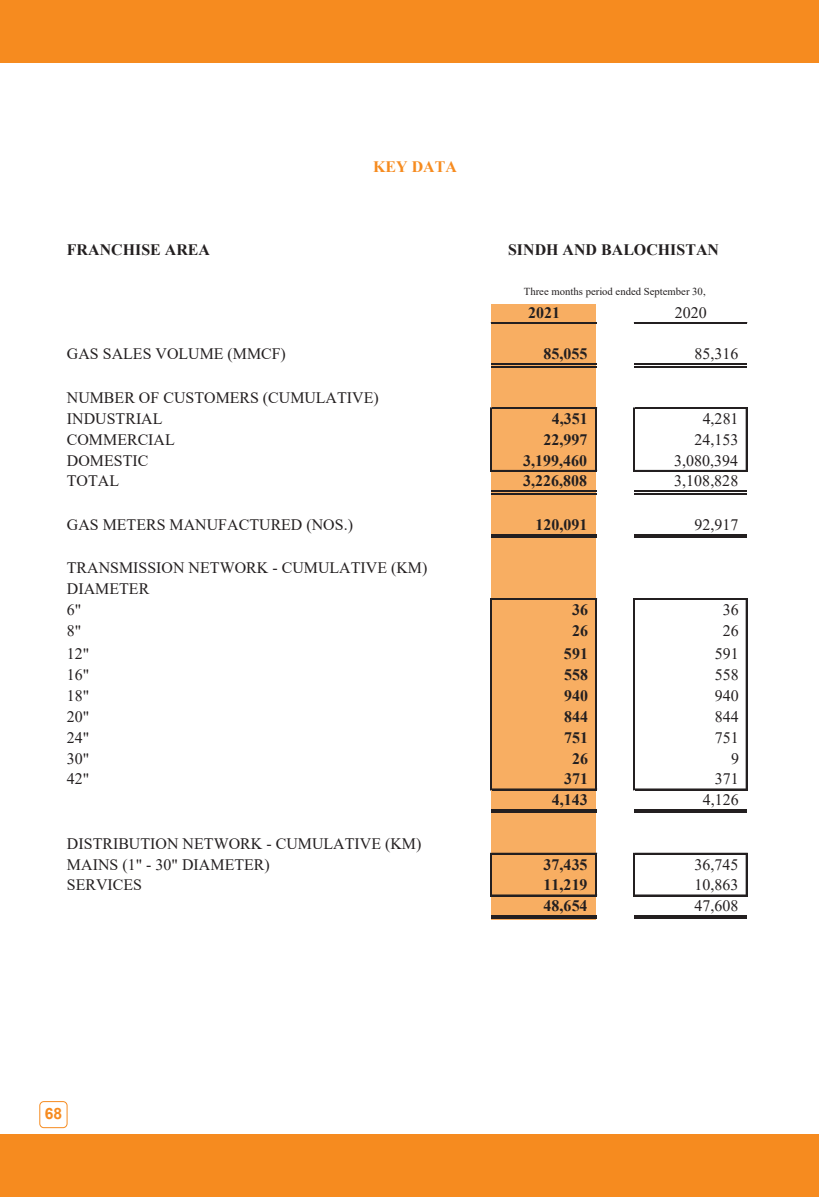
<style>
.page{position:relative;width:819px;height:1197px;background:#fff}
.page>*{position:absolute;margin:0;border:0;box-sizing:border-box;transform-origin:0 0}
.t1{font:15.92px/20.8px "Times New Roman";color:#231f20}
.t2{font:700 15.92px "Times New Roman";color:#231f20}
.t3{font:700 15.92px "Times New Roman";color:#f68b1f}
.t4{font:700 15.58px "Arial";color:#f68b1f}
.t5{font:10.67px "Times New Roman";color:#231f20}
</style>
<div class="page">
<div style="left:0;top:1134px;width:819px;height:63px;background:#f68b1f"></div>
<div style="left:0;top:0;width:819px;height:63px;background:#f68b1f"></div>
<div style="left:39px;top:1101px;width:29px;height:27px;border:1px solid #f68b1f;border-radius:4px"></div>
<div style="left:491px;top:304px;width:105px;height:615px;background:#f8ae62"></div>
<hr style="left:491px;top:322px;width:105px;height:1px;background:#231f20">
<hr style="left:491px;top:323px;width:105px;height:1px;background:#231f20">
<hr style="left:491px;top:364px;width:105px;height:1px;background:#231f20">
<hr style="left:491px;top:366px;width:105px;height:2px;background:#231f20">
<hr style="left:492px;top:407px;width:105px;height:1px;background:#231f20">
<hr style="left:492px;top:408px;width:105px;height:1px;background:#231f20">
<hr style="left:492px;top:470px;width:105px;height:2px;background:#231f20">
<hr style="left:491px;top:491px;width:105px;height:1px;background:#231f20">
<hr style="left:491px;top:493px;width:105px;height:2px;background:#231f20">
<hr style="left:491px;top:534px;width:105px;height:1px;background:#231f20">
<hr style="left:491px;top:537px;width:105px;height:1px;background:#231f20">
<hr style="left:490px;top:408px;width:1px;height:64px;background:#231f20">
<hr style="left:491px;top:408px;width:1px;height:64px;background:#231f20">
<hr style="left:595px;top:409px;width:2px;height:63px;background:#231f20">
<hr style="left:492px;top:599px;width:105px;height:1px;background:#231f20">
<hr style="left:633px;top:408px;width:1px;height:64px;background:#231f20">
<hr style="left:634px;top:408px;width:1px;height:64px;background:#231f20">
<hr style="left:746px;top:409px;width:1px;height:63px;background:#231f20">
<hr style="left:492px;top:789px;width:105px;height:1px;background:#231f20">
<hr style="left:491px;top:809px;width:105px;height:2px;background:#231f20">
<hr style="left:491px;top:812px;width:105px;height:1px;background:#231f20">
<hr style="left:490px;top:599px;width:1px;height:191px;background:#231f20">
<hr style="left:491px;top:599px;width:1px;height:191px;background:#231f20">
<hr style="left:595px;top:600px;width:2px;height:190px;background:#231f20">
<hr style="left:492px;top:853px;width:105px;height:1px;background:#231f20">
<hr style="left:633px;top:599px;width:1px;height:191px;background:#231f20">
<hr style="left:634px;top:599px;width:1px;height:191px;background:#231f20">
<hr style="left:746px;top:600px;width:1px;height:190px;background:#231f20">
<hr style="left:492px;top:895px;width:105px;height:1px;background:#231f20">
<hr style="left:491px;top:915px;width:105px;height:2px;background:#231f20">
<hr style="left:491px;top:918px;width:105px;height:1px;background:#231f20">
<hr style="left:490px;top:853px;width:1px;height:43px;background:#231f20">
<hr style="left:491px;top:853px;width:1px;height:43px;background:#231f20">
<hr style="left:595px;top:854px;width:2px;height:42px;background:#231f20">
<hr style="left:633px;top:853px;width:1px;height:43px;background:#231f20">
<hr style="left:634px;top:853px;width:1px;height:43px;background:#231f20">
<hr style="left:746px;top:854px;width:1px;height:42px;background:#231f20">
<hr style="left:634px;top:322px;width:113px;height:1px;background:#231f20">
<hr style="left:634px;top:323px;width:113px;height:1px;background:#231f20">
<hr style="left:634px;top:364px;width:113px;height:1px;background:#231f20">
<hr style="left:634px;top:366px;width:113px;height:2px;background:#231f20">
<hr style="left:635px;top:407px;width:112px;height:1px;background:#231f20">
<hr style="left:635px;top:408px;width:112px;height:1px;background:#231f20">
<hr style="left:635px;top:470px;width:112px;height:2px;background:#231f20">
<hr style="left:634px;top:491px;width:113px;height:1px;background:#231f20">
<hr style="left:634px;top:493px;width:113px;height:2px;background:#231f20">
<hr style="left:634px;top:534px;width:113px;height:1px;background:#231f20">
<hr style="left:634px;top:537px;width:113px;height:1px;background:#231f20">
<hr style="left:635px;top:599px;width:112px;height:1px;background:#231f20">
<hr style="left:635px;top:789px;width:112px;height:1px;background:#231f20">
<hr style="left:634px;top:809px;width:113px;height:2px;background:#231f20">
<hr style="left:634px;top:812px;width:113px;height:1px;background:#231f20">
<hr style="left:635px;top:853px;width:112px;height:1px;background:#231f20">
<hr style="left:635px;top:895px;width:112px;height:1px;background:#231f20">
<hr style="left:634px;top:915px;width:113px;height:2px;background:#231f20">
<hr style="left:634px;top:918px;width:113px;height:1px;background:#231f20">
<p class="t2" style="left:67px;top:239px;width:145px">FRANCHISE AREA</p>
<p class="t3" style="left:373px;top:155px;width:85px">KEY DATA</p>
<p class="t2" style="left:508px;top:239px;width:212px">SINDH AND BALOCHISTAN</p>
<p class="t5" style="left:524px;top:284px;width:183px">Three months period ended September 30,</p>
<p class="t2" style="left:528px;top:301px;width:34px">2021</p>
<p class="t1" style="left:675px;top:302px;width:34px">2020</p>
<p class="t1" style="left:67px;top:343px;width:221px">GAS SALES VOLUME (MMCF)</p>
<p class="t2" style="left:544px;top:343px;width:45px">85,055</p>
<p class="t1" style="left:695px;top:343px;width:45px">85,316</p>
<p class="t1" style="left:67px;top:387px;width:313px">NUMBER OF CUSTOMERS (CUMULATIVE)<br>INDUSTRIAL</p>
<p class="t2" style="left:552px;top:407px;width:37px">4,351</p>
<p class="t1" style="left:703px;top:408px;width:37px">4,281</p>
<p class="t1" style="left:67px;top:429px;width:109px">COMMERCIAL</p>
<p class="t2" style="left:544px;top:428px;width:45px">22,997</p>
<p class="t1" style="left:695px;top:429px;width:45px">24,153</p>
<p class="t1" style="left:67px;top:450px;width:83px">DOMESTIC</p>
<p class="t2" style="left:523px;top:449px;width:66px">3,199,460</p>
<p class="t1" style="left:674px;top:450px;width:65px">3,080,394</p>
<p class="t1" style="left:67px;top:470px;width:54px">TOTAL</p>
<p class="t2" style="left:523px;top:469px;width:66px">3,226,808</p>
<p class="t1" style="left:674px;top:470px;width:65px">3,108,828</p>
<p class="t1" style="left:67px;top:513px;width:288px">GAS METERS MANUFACTURED (NOS.)</p>
<p class="t2" style="left:535px;top:513px;width:54px">120,091</p>
<p class="t1" style="left:695px;top:513px;width:45px">92,917</p>
<p class="t1" style="left:67px;top:557px;width:362px">TRANSMISSION NETWORK - CUMULATIVE (KM)<br>DIAMETER<br>6"</p>
<p class="t2" style="left:572px;top:598px;width:17px">36</p>
<p class="t1" style="left:723px;top:599px;width:17px">36</p>
<p class="t1" style="left:67px;top:620px;width:16px">8"</p>
<p class="t2" style="left:572px;top:619px;width:17px">26</p>
<p class="t1" style="left:723px;top:620px;width:17px">26</p>
<p class="t1" style="left:67px;top:643px;width:24px">12"</p>
<p class="t2" style="left:564px;top:642px;width:25px">591</p>
<p class="t1" style="left:715px;top:643px;width:25px">591</p>
<p class="t1" style="left:67px;top:664px;width:24px">16"</p>
<p class="t2" style="left:564px;top:663px;width:25px">558</p>
<p class="t1" style="left:715px;top:664px;width:25px">558</p>
<p class="t1" style="left:67px;top:685px;width:24px">18"</p>
<p class="t2" style="left:564px;top:684px;width:25px">940</p>
<p class="t1" style="left:715px;top:685px;width:25px">940</p>
<p class="t1" style="left:67px;top:706px;width:24px">20"</p>
<p class="t2" style="left:564px;top:705px;width:25px">844</p>
<p class="t1" style="left:715px;top:706px;width:25px">844</p>
<p class="t1" style="left:67px;top:726px;width:24px">24"</p>
<p class="t2" style="left:564px;top:726px;width:25px">751</p>
<p class="t1" style="left:715px;top:726px;width:25px">751</p>
<p class="t1" style="left:67px;top:747px;width:24px">30"</p>
<p class="t2" style="left:572px;top:747px;width:17px">26</p>
<p class="t1" style="left:731px;top:747px;width:9px">9</p>
<p class="t1" style="left:67px;top:768px;width:24px">42"</p>
<p class="t2" style="left:564px;top:768px;width:25px">371</p>
<p class="t1" style="left:715px;top:768px;width:25px">371</p>
<p class="t2" style="left:552px;top:788px;width:37px">4,143</p>
<p class="t1" style="left:703px;top:789px;width:37px">4,126</p>
<p class="t1" style="left:67px;top:832px;width:356px">DISTRIBUTION NETWORK - CUMULATIVE (KM)<br>MAINS (1" - 30" DIAMETER)</p>
<p class="t2" style="left:544px;top:853px;width:45px">37,435</p>
<p class="t1" style="left:695px;top:853px;width:45px">36,745</p>
<p class="t1" style="left:67px;top:874px;width:77px">SERVICES</p>
<p class="t2" style="left:544px;top:874px;width:45px">11,219</p>
<p class="t1" style="left:695px;top:874px;width:45px">10,863</p>
<p class="t2" style="left:544px;top:894px;width:45px">48,654</p>
<p class="t1" style="left:695px;top:895px;width:45px">47,608</p>
<p class="t4" style="left:45px;top:1103px;width:19px">68</p>
</div>
